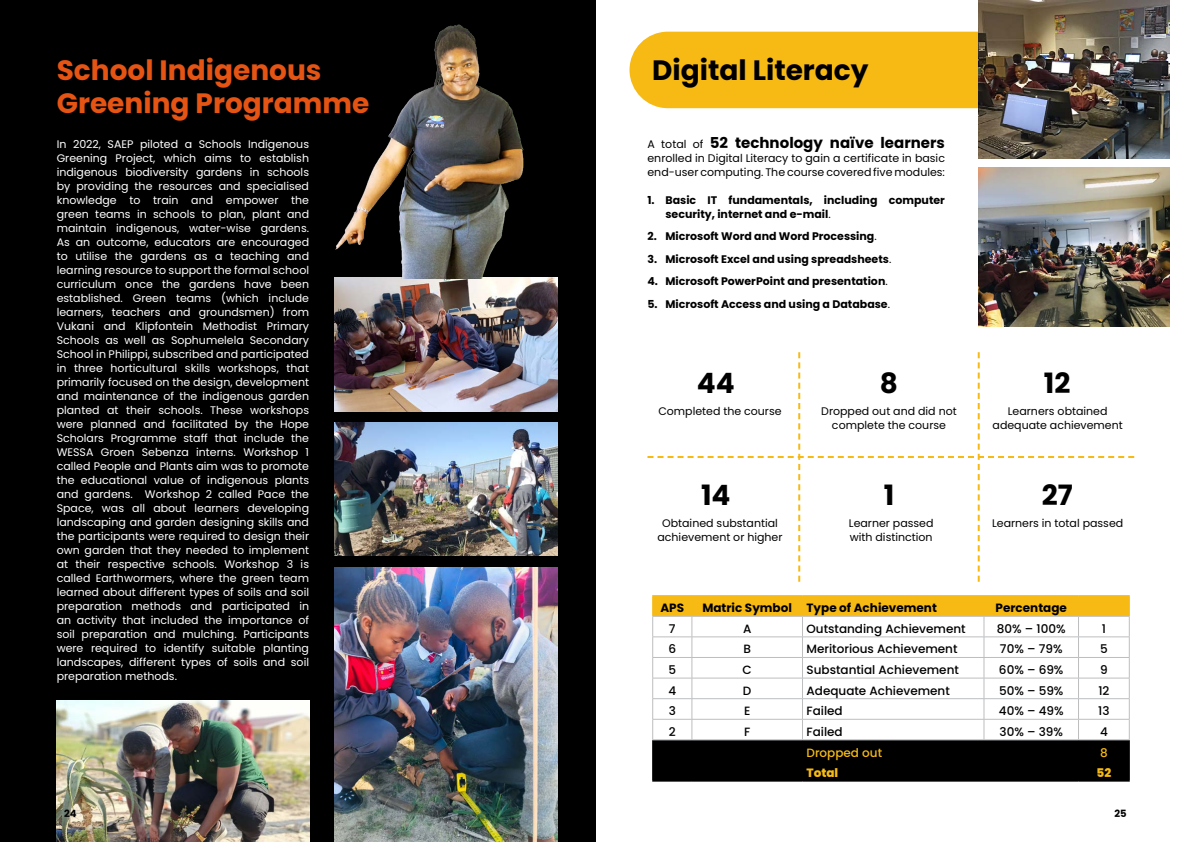
<style>
.page{position:relative;width:1191px;height:842px;background:#fff}
.page>*{position:absolute;margin:0;border:0;box-sizing:border-box;transform-origin:0 0}
.t1{font:700 28px/33.6px "Poppins";color:#e65414}
.t2{font:700 28px "Poppins";color:#000}
.t3{font:700 15px "Poppins";color:#000}
.t4{font:500 12px "Poppins";color:#000}
.t5{font:700 12px "Poppins";color:#000}
.t6{font:500 12px "Poppins";color:#f7ba14}
.t7{font:800 12px "Poppins";color:#f7ba14}
.t8{font:11px/14px "Poppins";color:#fff;text-align:justify}
.t9{font:11px/14px "Poppins";color:#000;text-align:center}
.t10{font:700 11px/14px "Poppins";color:#000}
.t11{font:700 10px "Poppins";color:#000}
.s1{font-weight:400;font-size:11px}
.s2{font-weight:400}
</style>
<div class="page">
<div style="left:0;top:0;width:595px;height:842px;background:#000"></div>
<img style="left:334px;top:279px;width:223px;height:132px">
<img style="left:57px;top:701px;width:252px;height:141px">
<img style="left:334px;top:422px;width:223px;height:134px">
<img style="left:334px;top:567px;width:223px;height:275px">
<img style="left:334px;top:24px;width:223px;height:255px">
<div style="left:629px;top:32px;width:349px;height:76px;background:#f7ba14"></div>
<hr style="left:652px;top:781px;width:40px;height:1px;background:#000">
<hr style="left:692px;top:781px;width:110px;height:1px;background:#000">
<hr style="left:802px;top:781px;width:182px;height:1px;background:#000">
<hr style="left:984px;top:781px;width:94px;height:1px;background:#000">
<hr style="left:1078px;top:781px;width:51px;height:1px;background:#000">
<hr style="left:652px;top:595px;width:40px;height:1px;background:#f7ba14">
<hr style="left:692px;top:595px;width:110px;height:1px;background:#f7ba14">
<hr style="left:802px;top:595px;width:182px;height:1px;background:#f7ba14">
<hr style="left:984px;top:595px;width:94px;height:1px;background:#f7ba14">
<hr style="left:1078px;top:595px;width:51px;height:1px;background:#f7ba14">
<svg style="left:652px;top:596px;width:478px;height:185px"></svg>
<svg style="left:647px;top:352px;width:487px;height:230px"></svg>
<img style="left:978px;top:0;width:191px;height:159px">
<img style="left:978px;top:167px;width:191px;height:159px">
<h1 class="t1" style="left:57px;top:53px;width:314px">School Indigenous<br>Greening Programme</h1>
<p class="t8" style="left:57px;top:137px;width:254px">In 2022, SAEP piloted a Schools Indigenous Greening Project, which aims to establish indigenous biodiversity gardens in schools by providing the resources and specialised knowledge to train and empower the green teams in schools to plan, plant and maintain indigenous, water-wise gardens.<br>As an outcome, educators are encouraged to utilise the gardens as a teaching and learning resource to support the formal school curriculum once the gardens have been established. Green teams (which include learners, teachers and groundsmen) from Vukani and Klipfontein Methodist Primary Schools as well as Sophumelela Secondary School in Philippi, subscribed and participated in three horticultural skills workshops, that primarily focused on the design, development and maintenance of the indigenous garden planted at their schools. These workshops were planned and facilitated by the Hope Scholars Programme staff that include the WESSA Groen Sebenza interns. Workshop 1 called People and Plants aim was to promote the educational value of indigenous plants and gardens. Workshop 2 called Pace the Space, was all about learners developing landscaping and garden designing skills and the participants were required to design their own garden that they needed to implement at their respective schools. Workshop 3 is called Earthwormers, where the green team learned about different types of soils and soil preparation methods and participated in an activity that included the importance of soil preparation and mulching. Participants were required to identify suitable planting landscapes, different types of soils and soil preparation methods.</p>
<p class="t11" style="left:64px;top:807px;width:14px">24</p>
<h1 class="t2" style="left:652px;top:54px;width:218px">Digital Literacy</h1>
<h2 class="t3" style="left:647px;top:134px;width:299px"><span class="s1">A total of</span> 52 technology naïve learners</h2>
<p class="t9" style="left:647px;top:151px;width:299px;text-align:left">enrolled in Digital Literacy to gain a certificate in basic end-user computing. The course covered five modules:</p>
<p class="t10" style="left:665px;top:193px;width:281px;text-indent:-18px">1. Basic IT fundamentals, including computer security, internet and e-mail<span class="s2">.</span></p>
<p class="t10" style="left:647px;top:230px;width:231px">2. Microsoft Word and Word Processing<span class="s2">.</span></p>
<p class="t10" style="left:647px;top:252px;width:245px">3. Microsoft Excel and using spreadsheets<span class="s2">.</span></p>
<p class="t10" style="left:647px;top:275px;width:242px">4. Microsoft PowerPoint and presentation<span class="s2">.</span></p>
<p class="t10" style="left:647px;top:297px;width:244px">5. Microsoft Access and using a Database<span class="s2">.</span></p>
<h1 class="t2" style="left:697px;top:367px;width:39px">44</h1>
<h1 class="t2" style="left:880px;top:367px;width:20px">8</h1>
<h1 class="t2" style="left:1044px;top:367px;width:28px">12</h1>
<p class="t9" style="left:658px;top:404px;width:125px">Completed the course</p>
<p class="t9" style="left:821px;top:404px;width:137px">Dropped out and did not complete the course</p>
<p class="t9" style="left:992px;top:404px;width:132px">Learners obtained adequate achievement</p>
<h1 class="t2" style="left:701px;top:479px;width:31px">14</h1>
<h1 class="t2" style="left:883px;top:479px;width:12px">1</h1>
<h1 class="t2" style="left:1041px;top:479px;width:32px">27</h1>
<p class="t9" style="left:657px;top:516px;width:127px">Obtained substantial achievement or higher</p>
<p class="t9" style="left:849px;top:516px;width:86px;text-align:left">Learner passed with distinction</p>
<p class="t9" style="left:992px;top:516px;width:133px">Learners in total passed</p>
<p class="t5" style="left:660px;top:601px;width:25px">APS</p>
<p class="t5" style="left:702px;top:601px;width:236px">Matric Symbol Type of Achievement</p>
<p class="t5" style="left:995px;top:601px;width:73px">Percentage</p>
<p class="t4" style="left:669px;top:622px;width:8px">7</p>
<p class="t4" style="left:743px;top:622px;width:10px">A</p>
<p class="t4" style="left:806px;top:622px;width:161px">Outstanding Achievement</p>
<p class="t4" style="left:997px;top:622px;width:70px">80% – 100%</p>
<p class="t4" style="left:1101px;top:622px;width:6px">1</p>
<p class="t4" style="left:668px;top:642px;width:9px">6</p>
<p class="t4" style="left:743px;top:642px;width:9px">B</p>
<p class="t4" style="left:806px;top:642px;width:152px">Meritorious Achievement</p>
<p class="t4" style="left:1000px;top:642px;width:64px">70% – 79%</p>
<p class="t4" style="left:1100px;top:642px;width:9px">5</p>
<p class="t4" style="left:668px;top:663px;width:9px">5</p>
<p class="t4" style="left:742px;top:663px;width:11px">C</p>
<p class="t4" style="left:806px;top:663px;width:154px">Substantial Achievement</p>
<p class="t4" style="left:999px;top:663px;width:66px">60% – 69%</p>
<p class="t4" style="left:1100px;top:663px;width:9px">9</p>
<p class="t4" style="left:668px;top:683px;width:9px">4</p>
<p class="t4" style="left:743px;top:683px;width:10px">D</p>
<p class="t4" style="left:806px;top:683px;width:145px">Adequate Achievement</p>
<p class="t4" style="left:999px;top:683px;width:66px">50% – 59%</p>
<p class="t4" style="left:1098px;top:683px;width:13px">12</p>
<p class="t4" style="left:668px;top:704px;width:9px">3</p>
<p class="t4" style="left:744px;top:704px;width:8px">E</p>
<p class="t4" style="left:806px;top:704px;width:38px">Failed</p>
<p class="t4" style="left:999px;top:704px;width:66px">40% – 49%</p>
<p class="t4" style="left:1098px;top:704px;width:13px">13</p>
<p class="t4" style="left:669px;top:725px;width:8px">2</p>
<p class="t4" style="left:744px;top:725px;width:8px">F</p>
<p class="t4" style="left:806px;top:725px;width:38px">Failed</p>
<p class="t4" style="left:999px;top:725px;width:65px">30% – 39%</p>
<p class="t4" style="left:1100px;top:725px;width:9px">4</p>
<p class="t6" style="left:806px;top:745px;width:77px">Dropped out</p>
<p class="t6" style="left:1100px;top:745px;width:9px">8</p>
<p class="t7" style="left:806px;top:766px;width:33px">Total</p>
<p class="t7" style="left:1096px;top:766px;width:16px">52</p>
<p class="t11" style="left:1114px;top:807px;width:14px">25</p>
</div>
